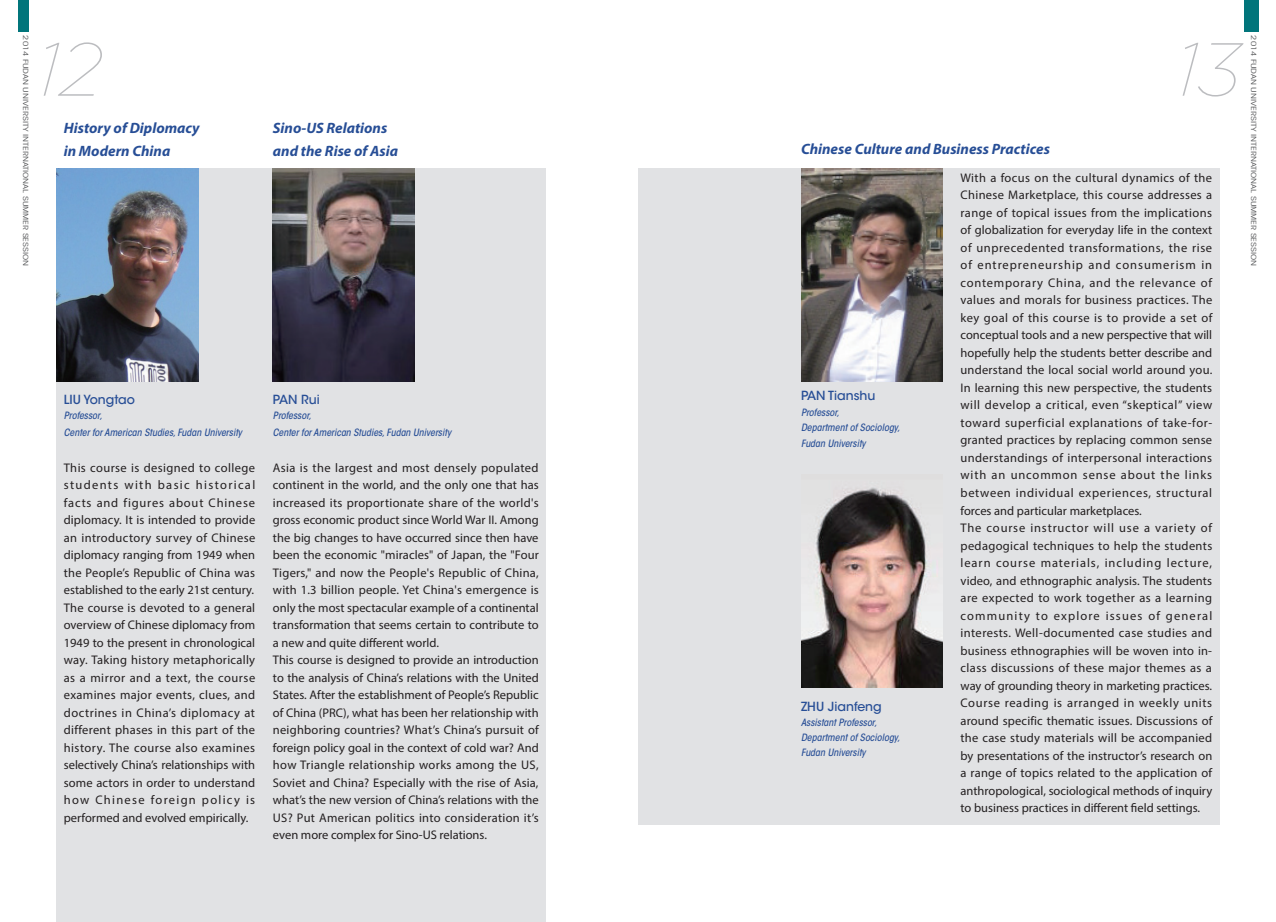
<style>
.page{position:relative;width:1276px;height:922px;background:#fff}
.page>*{position:absolute;margin:0;border:0;box-sizing:border-box;transform-origin:0 0}
.t1{font:italic 100 75px "Gotham";color:#bcbdc0}
.t2{font:italic 700 15px/22.5px "Myriad Pro";color:#274e96}
.t3{font:12.5px/17.5px "Myriad Pro";letter-spacing:.015em;color:#231f20}
.t4{font:500 12.5px "ITC Avant Garde Std";color:#274e96}
.t5{font:italic 500 condensed 10px/15px "ITC Avant Garde Std";color:#274e96}
.t6{font:condensed 7px "ITC Avant Garde Std";color:#57585a;scale:1.43 1}
</style>
<div class="page">
<div style="left:18px;top:0;width:10px;height:32px;background:#01757b"></div>
<div style="left:1244px;top:0;width:14px;height:32px;background:#01757b"></div>
<div style="left:57px;top:169px;width:489px;height:752px;background:#e1e2e4"></div>
<div style="left:638px;top:168px;width:581px;height:656px;background:#e1e2e4"></div>
<img style="left:57px;top:169px;width:141px;height:212px">
<img style="left:273px;top:169px;width:142px;height:212px">
<img style="left:801px;top:168px;width:142px;height:213px">
<img style="left:801px;top:487px;width:142px;height:200px">
<p class="t6" style="left:30px;top:35px;width:163px;rotate:90deg">2014 FUDAN UNIVERSITY INTERNATIONAL SUMMER SESSION</p>
<p class="t6" style="left:1258px;top:35px;width:163px;rotate:90deg">2014 FUDAN UNIVERSITY INTERNATIONAL SUMMER SESSION</p>
<h1 class="t1" style="left:36px;top:23px;width:67px">12</h1>
<h1 class="t1" style="left:1175px;top:23px;width:67px">13</h1>
<p class="t2" style="left:64px;top:117px;width:137px">History of Diplomacy in Modern China</p>
<p class="t2" style="left:273px;top:117px;width:127px">Sino-US Relations and the Rise of Asia</p>
<p class="t2" style="left:801px;top:138px;width:250px">Chinese Culture and Business Practices</p>
<p class="t3" style="left:960px;top:168px;width:253px">With a focus on the cultural dynamics of the Chinese Marketplace, this course addresses a range of topical issues from the implications of globalization for everyday life in the context of unprecedented transformations, the rise of entrepreneurship and consumerism in contemporary China, and the relevance of values and morals for business practices. The key goal of this course is to provide a set of conceptual tools and a new perspective that will hopefully help the students better describe and understand the local social world around you.<br>In learning this new perspective, the students will develop a critical, even “skeptical” view toward superficial explanations of take-for&shy;granted practices by replacing common sense understandings of interpersonal interactions with an uncommon sense about the links between individual experiences, structural forces and particular marketplaces.<br>The course instructor will use a variety of pedagogical techniques to help the students learn course materials, including lecture, video, and ethnographic analysis. The students are expected to work together as a learning community to explore issues of general interests. Well-documented case studies and business ethnographies will be woven into in&shy;class discussions of these major themes as a way of grounding theory in marketing practices.<br>Course reading is arranged in weekly units around specific thematic issues. Discussions of the case study materials will be accompanied by presentations of the instructor’s research on a range of topics related to the application of anthropological, sociological methods of inquiry to business practices in different field settings.</p>
<p class="t4" style="left:801px;top:388px;width:76px">PAN Tianshu</p>
<p class="t5" style="left:801px;top:405px;width:101px">Professor,<br>Department of Sociology,</p>
<p class="t5" style="left:801px;top:436px;width:66px">Fudan University</p>
<p class="t4" style="left:64px;top:391px;width:73px">LIU Yongtao</p>
<p class="t5" style="left:64px;top:408px;width:180px;line-height:16.2px">Professor,<br>Center for American Studies, Fudan University</p>
<p class="t3" style="left:64px;top:458px;width:193px;text-align:justify">This course is designed to college students with basic historical facts and figures about Chinese diplomacy. It is intended to provide an introductory survey of Chinese diplomacy ranging from 1949 when the People’s Republic of China was established to the early 21st century.<br>The course is devoted to a general overview of Chinese diplomacy from 1949 to the present in chronological way. Taking history metaphorically as a mirror and a text, the course examines major events, clues, and doctrines in China’s diplomacy at different phases in this part of the history. The course also examines selectively China’s relationships with some actors in order to understand how Chinese foreign policy is performed and evolved empirically.</p>
<p class="t4" style="left:273px;top:391px;width:48px">PAN Rui</p>
<p class="t5" style="left:273px;top:408px;width:180px;line-height:16.2px">Professor,<br>Center for American Studies, Fudan University</p>
<p class="t3" style="left:273px;top:458px;width:267px">Asia is the largest and most densely populated continent in the world, and the only one that has increased its proportionate share of the world's gross economic product since World War II. Among the big changes to have occurred since then have been the economic "miracles" of Japan, the "Four Tigers," and now the People's Republic of China, with 1.3 billion people. Yet China's emergence is only the most spectacular example of a continental transformation that seems certain to contribute to a new and quite different world.<br>This course is designed to provide an introduction to the analysis of China’s relations with the United States. After the establishment of People’s Republic of China (PRC), what has been her relationship with neighboring countries? What’s China’s pursuit of foreign policy goal in the context of cold war? And how Triangle relationship works among the US, Soviet and China? Especially with the rise of Asia, what’s the new version of China’s relations with the US? Put American politics into consideration it’s even more complex for Sino-US relations.</p>
<p class="t4" style="left:801px;top:698px;width:82px">ZHU Jianfeng</p>
<p class="t5" style="left:801px;top:715px;width:101px">Assistant Professor,<br>Department of Sociology,<br>Fudan University</p>
</div>
